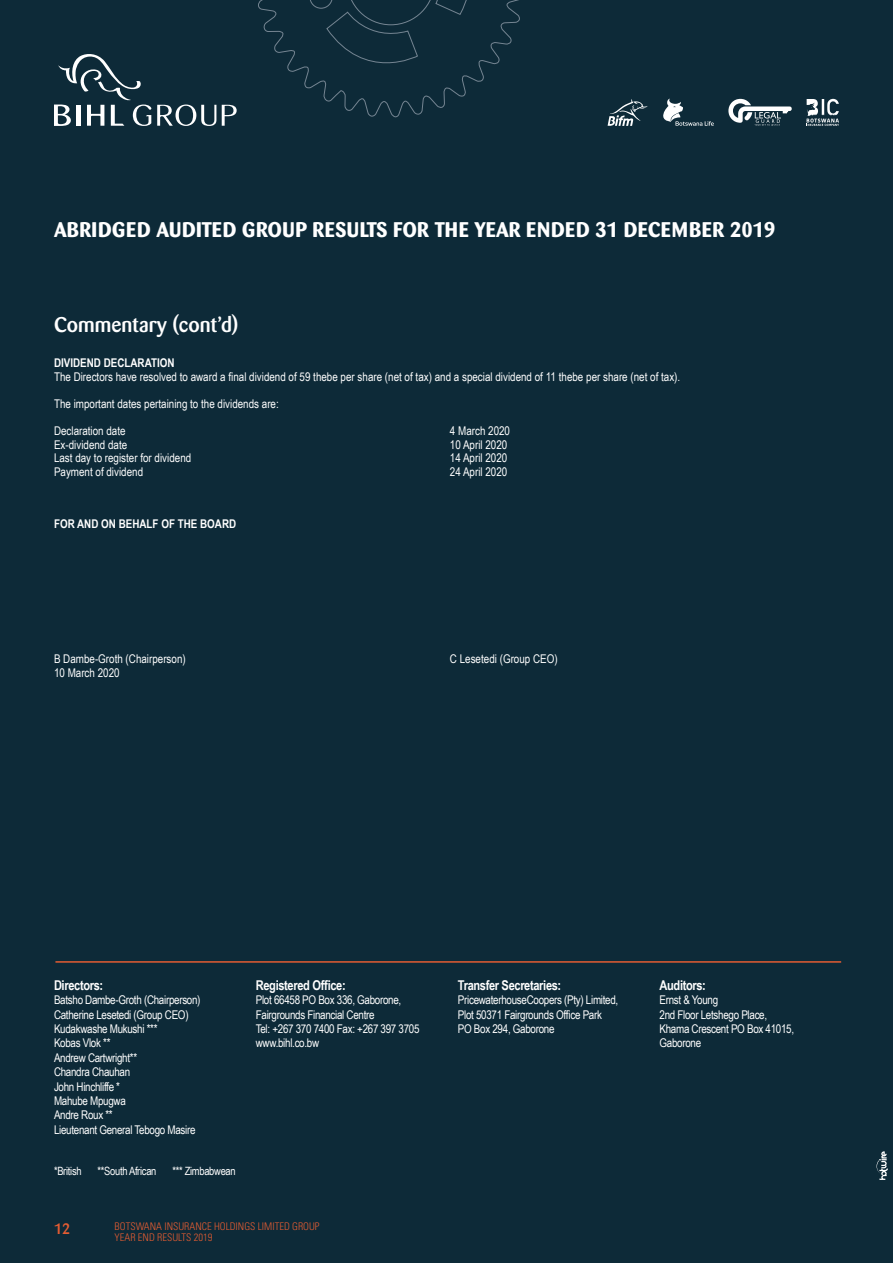
<style>
.page{position:relative;width:893px;height:1263px;background:#0d2a38}
.page>*{position:absolute;margin:0;border:0;box-sizing:border-box;transform-origin:0 0}
.t1{font:700 21px "Barmeno";letter-spacing:.02em;color:#fff}
.t2{font:500 21px "Barmeno";color:#fff}
.t3{font:500 15px "Barmeno";color:#e45c32}
.t4{font:700 13.5px "Arial Narrow";letter-spacing:-.025em;color:#fff}
.t5{font:12px/14.4px "Arial Narrow";letter-spacing:-.025em;color:#fff}
.t6{font:12px "Arial Narrow";color:#fff}
.t7{font:700 12px "Arial Narrow";color:#fff}
.t8{font:11.4px "Arial Narrow";letter-spacing:-.025em;color:#fff}
.t9{font:300 condensed 10.5px/11.1px "Univers LT Std";color:#e45c32}
</style>
<div class="page">
<svg style="left:728px;top:99px;width:64px;height:27px"></svg>
<svg style="left:608px;top:99px;width:40px;height:27px"></svg>
<svg style="left:663px;top:99px;width:51px;height:27px"></svg>
<svg style="left:806px;top:99px;width:33px;height:27px"></svg>
<svg style="left:222px;top:105px;width:15px;height:21px"></svg>
<svg style="left:157px;top:105px;width:59px;height:21px"></svg>
<svg style="left:54px;top:54px;width:97px;height:72px"></svg>
<svg style="left:258px;top:0;width:262px;height:118px"></svg>
<hr style="left:55px;top:961px;width:786px;height:2px;background:#e45c32">
<svg style="left:876px;top:1151px;width:12px;height:29px"></svg>
<h1 class="t1" style="left:54px;top:217px;width:723px">ABRIDGED AUDITED GROUP RESULTS FOR THE YEAR ENDED 31 DECEMBER 2019</h1>
<h1 class="t2" style="left:54px;top:312px;width:186px">Commentary (cont’d)</h1>
<p class="t7" style="left:54px;top:354px;width:122px">DIVIDEND DECLARATION</p>
<p class="t6" style="left:54px;top:368px;width:628px">The Directors have resolved to award a final dividend of 59 thebe per share (net of tax) and a special dividend of 11 thebe per share (net of tax).</p>
<p class="t6" style="left:54px;top:395px;width:226px">The important dates pertaining to the dividends are:</p>
<p class="t6" style="left:54px;top:422px;width:73px">Declaration date</p>
<p class="t6" style="left:450px;top:422px;width:62px">4 March 2020</p>
<p class="t6" style="left:54px;top:435px;width:75px">Ex-dividend date</p>
<p class="t6" style="left:450px;top:435px;width:59px">10 April 2020</p>
<p class="t6" style="left:54px;top:449px;width:139px">Last day to register for dividend</p>
<p class="t6" style="left:450px;top:449px;width:59px">14 April 2020</p>
<p class="t6" style="left:54px;top:462px;width:91px">Payment of dividend</p>
<p class="t6" style="left:450px;top:462px;width:59px">24 April 2020</p>
<p class="t7" style="left:54px;top:515px;width:184px">FOR AND ON BEHALF OF THE BOARD</p>
<p class="t6" style="left:54px;top:650px;width:133px">B Dambe-Groth (Chairperson)</p>
<p class="t6" style="left:450px;top:650px;width:109px">C Lesetedi (Group CEO)</p>
<p class="t6" style="left:54px;top:663px;width:67px">10 March 2020</p>
<p class="t4" style="left:54px;top:975px;width:51px">Directors:</p>
<p class="t5" style="left:54px;top:992px;width:148px">Batsho Dambe-Groth (Chairperson)<br>Catherine Lesetedi (Group CEO)<br>Kudakwashe Mukushi ***<br>Kobas Vlok **<br>Andrew Cartwright**<br>Chandra Chauhan<br>John Hinchliffe *<br>Mahube Mpugwa<br>Andre Roux **<br>Lieutenant General Tebogo Masire</p>
<p class="t8" style="left:54px;top:1162px;width:29px">*British</p>
<p class="t8" style="left:98px;top:1162px;width:60px">**South African</p>
<p class="t8" style="left:172px;top:1162px;width:65px">*** Zimbabwean</p>
<p class="t4" style="left:256px;top:975px;width:91px">Registered Office:</p>
<p class="t5" style="left:256px;top:992px;width:165px">Plot 66458 PO Box 336, Gaborone,<br>Fairgrounds Financial Centre<br>Tel: +267 370 7400 Fax: +267 397 3705 www.bihl.co.bw</p>
<p class="t3" style="left:54px;top:1219px;width:18px">12</p>
<p class="t9" style="left:115px;top:1221px;width:206px">BOTSWANA INSURANCE HOLDINGS LIMITED GROUP<br>YEAR END RESULTS 2019</p>
<p class="t4" style="left:458px;top:975px;width:105px">Transfer Secretaries:</p>
<p class="t5" style="left:458px;top:992px;width:162px">PricewaterhouseCoopers (Pty) Limited,<br>Plot 50371 Fairgrounds Office Park<br>PO Box 294, Gaborone</p>
<p class="t4" style="left:659px;top:975px;width:48px">Auditors:</p>
<p class="t5" style="left:659px;top:992px;width:136px">Ernst &amp; Young<br>2nd Floor Letshego Place,<br>Khama Crescent PO Box 41015,<br>Gaborone</p>
</div>
